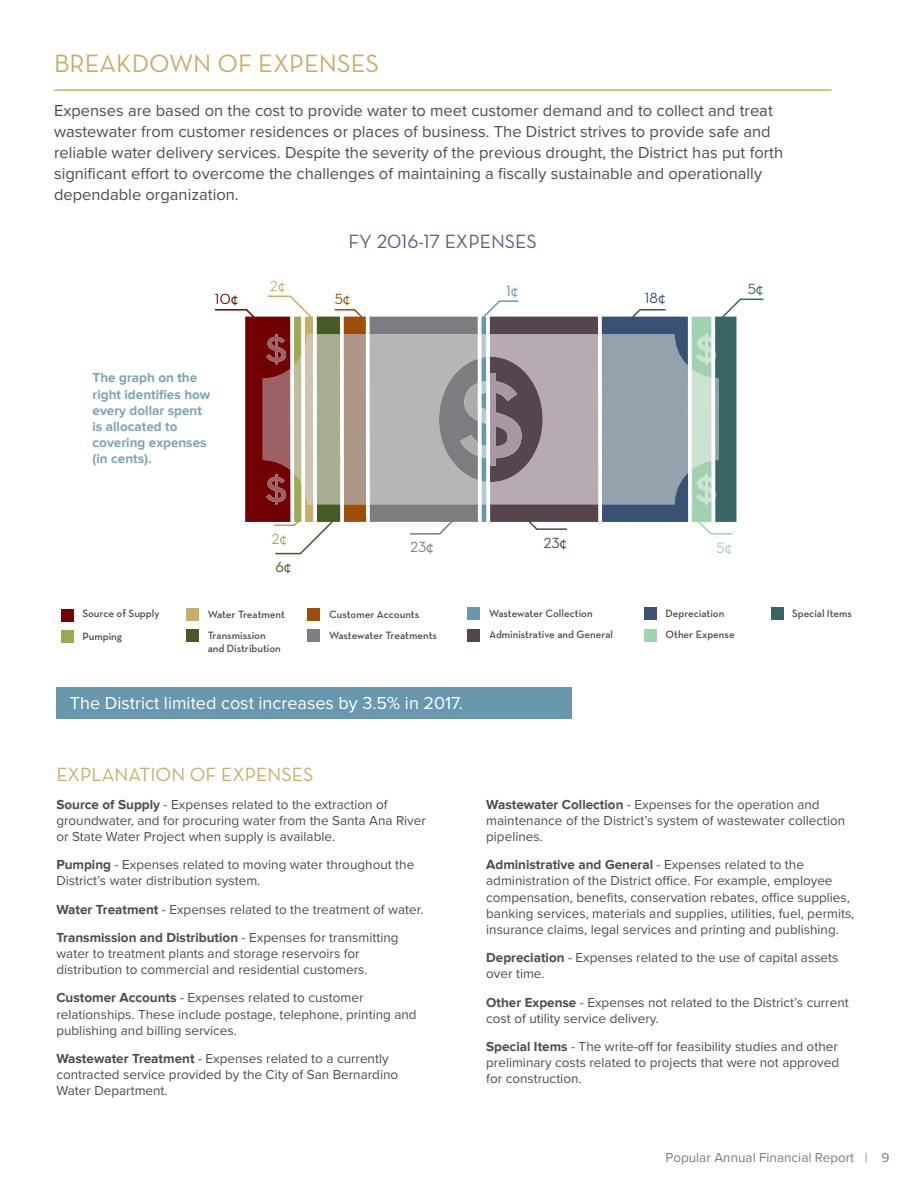
<style>
.page{position:relative;width:918px;height:1188px;background:#fff}
.page>*{position:absolute;margin:0;border:0;box-sizing:border-box;transform-origin:0 0}
.t1{font:25.5px "Neutra Text Book Alt";color:#c9ac68}
.t2{font:19.5px "Neutra Text";color:#c9ac68}
.t3{font:19.5px "Neutra Text Book Alt";color:#536180}
.t4{font:18px "Proxima Nova";color:#fff}
.t5{font:16.5px/21px "Proxima Nova";color:#4d4d4f}
.t6{font:15px/28.5px "Neutra Text Book Alt";color:#9bab52}
.t7{font:15px "Neutra Text Book Alt";color:#700002}
.t8{font:15px "Neutra Text Book Alt";color:#7b7c82}
.t9{font:15px "Neutra Text Book Alt";color:#56444f}
.t10{font:15px "Neutra Text Book Alt";color:#395173}
.t11{font:15px "Neutra Text Book Alt";color:#a0d2b0}
.t12{font:15px "Neutra Text Book Alt";color:#c9ac68}
.t13{font:15px "Neutra Text Book Alt";color:#6998ae}
.t14{font:15px "Neutra Text Book Alt";color:#9d4e0a}
.t15{font:15px "Neutra Text Book Alt";color:#386667}
.t16{font:13.5px/16.2px "Proxima Nova";color:#4d4d4f}
.t17{font:700 13.5px/16.2px "Proxima Nova";color:#7da3b7}
.t18{font:13.5px "Proxima Nova";color:#7c7d81}
.t19{font:600 10.8px/21.1px "Neutra Text";color:#4d4d4f}
.t20{font:600 10.65px "Neutra Text";color:#4d4d4f}
.s1{font-family:"Proxima Nova"}
.s2{color:#455a25}
.s3{font-family:"Proxima Nova";color:#455a25}
.s4{font-weight:700}
</style>
<div class="page">
<hr style="left:54px;top:89px;width:777px;height:2px;background:#c9ac68">
<div style="left:61px;top:610px;width:12px;height:12px;background:#700002"></div>
<div style="left:61px;top:631px;width:12px;height:12px;background:#99a951"></div>
<div style="left:186px;top:608px;width:13px;height:12px;background:#c9ac68"></div>
<div style="left:186px;top:629px;width:13px;height:13px;background:#455a25"></div>
<div style="left:308px;top:608px;width:12px;height:12px;background:#9d4e0a"></div>
<div style="left:308px;top:629px;width:12px;height:13px;background:#7c7d81"></div>
<div style="left:644px;top:608px;width:12px;height:12px;background:#395173"></div>
<div style="left:644px;top:629px;width:12px;height:12px;background:#9fd3b0"></div>
<div style="left:771px;top:608px;width:12px;height:12px;background:#376667"></div>
<div style="left:468px;top:608px;width:12px;height:12px;background:#6898ad"></div>
<div style="left:468px;top:629px;width:12px;height:12px;background:#56444f"></div>
<svg style="left:214px;top:295px;width:550px;height:260px"></svg>
<div style="left:56px;top:687px;width:516px;height:31px;background:#6898ad"></div>
<h1 class="t1" style="left:54px;top:48px;width:327px">BREAKDOWN OF EXPENSES</h1>
<p class="t5" style="left:54px;top:99px;width:731px">Expenses are based on the cost to provide water to meet customer demand and to collect and treat wastewater from customer residences or places of business. The District strives to provide safe and reliable water delivery services. Despite the severity of the previous drought, the District has put forth significant effort to overcome the challenges of maintaining a fiscally sustainable and operationally dependable organization.</p>
<p class="t7" style="left:215px;top:290px;width:25px">10<span class="s1">¢</span></p>
<p class="t17" style="left:93px;top:370px;width:119px">The graph on the right identifies how every dollar spent is allocated to covering expenses (in cents).</p>
<h2 class="t3" style="left:348px;top:230px;width:190px">FY 2016-17 EXPENSES</h2>
<p class="t12" style="left:270px;top:277px;width:17px">2<span class="s1">¢</span></p>
<p class="t13" style="left:506px;top:282px;width:14px">1<span class="s1">¢</span></p>
<p class="t14" style="left:335px;top:290px;width:17px">5<span class="s1">¢</span></p>
<p class="t10" style="left:645px;top:289px;width:22px">18<span class="s1">¢</span></p>
<p class="t15" style="left:748px;top:280px;width:17px">5<span class="s1">¢</span></p>
<p class="t6" style="left:272px;top:524px;width:21px">2<span class="s1">¢<br></span><span class="s2">6</span><span class="s3">¢</span></p>
<p class="t8" style="left:410px;top:538px;width:25px">23<span class="s1">¢</span></p>
<p class="t11" style="left:717px;top:539px;width:17px">5<span class="s1">¢</span></p>
<p class="t9" style="left:543px;top:534px;width:25px">23<span class="s1">¢</span></p>
<p class="t19" style="left:82px;top:602px;width:79px;line-height:23px">Source of Supply<br>Pumping</p>
<p class="t19" style="left:208px;top:603px;width:79px">Water Treatment<br>Transmission</p>
<p class="t19" style="left:208px;top:637px;width:75px">and Distribution</p>
<p class="t19" style="left:489px;top:603px;width:105px">Wastewater Collection</p>
<p class="t20" style="left:792px;top:607px;width:61px">Special Items</p>
<p class="t19" style="left:489px;top:624px;width:125px">Administrative and General</p>
<p class="t19" style="left:329px;top:603px;width:109px">Customer Accounts<br>Wastewater Treatments</p>
<p class="t19" style="left:666px;top:603px;width:71px">Depreciation<br>Other Expense</p>
<h3 class="t4" style="left:70px;top:689px;width:395px">The District limited cost increases by 3.5% in 2017.</h3>
<h2 class="t2" style="left:56px;top:763px;width:259px">EXPLANATION OF EXPENSES</h2>
<p class="t16" style="left:56px;top:795px;width:371px"><span class="s4">Source of Supply</span> - Expenses related to the extraction of groundwater, and for procuring water from the Santa Ana River or State Water Project when supply is available.</p>
<p class="t16" style="left:56px;top:856px;width:359px"><span class="s4">Pumping</span> - Expenses related to moving water throughout the<br>District’s water distribution system.</p>
<p class="t16" style="left:56px;top:894px;width:368px;line-height:28.2px"><span class="s4">Water Treatment</span> - Expenses related to the treatment of water.<br><span class="s4">Transmission and Distribution</span> - Expenses for transmitting</p>
<p class="t16" style="left:56px;top:945px;width:313px">water to treatment plants and storage reservoirs for distribution to commercial and residential customers.</p>
<p class="t16" style="left:56px;top:989px;width:362px"><span class="s4">Customer Accounts</span> - Expenses related to customer relationships. These include postage, telephone, printing and publishing and billing services.</p>
<p class="t16" style="left:56px;top:1050px;width:343px"><span class="s4">Wastewater Treatment</span> - Expenses related to a currently contracted service provided by the City of San Bernardino<br>Water Department.</p>
<p class="t16" style="left:486px;top:795px;width:361px"><span class="s4">Wastewater Collection</span> - Expenses for the operation and maintenance of the District’s system of wastewater collection pipelines.</p>
<p class="t16" style="left:486px;top:856px;width:370px"><span class="s4">Administrative and General</span> - Expenses related to the administration of the District office. For example, employee compensation, benefits, conservation rebates, office supplies, banking services, materials and supplies, utilities, fuel, permits, insurance claims, legal services and printing and publishing.</p>
<p class="t16" style="left:486px;top:949px;width:354px"><span class="s4">Depreciation</span> - Expenses related to the use of capital assets over time.</p>
<p class="t16" style="left:486px;top:993px;width:364px"><span class="s4">Other Expense</span> - Expenses not related to the District’s current cost of utility service delivery.</p>
<p class="t16" style="left:486px;top:1038px;width:354px;text-align:justify"><span class="s4">Special Items</span> - The write-off for feasibility studies and other preliminary costs related to projects that were not approved for construction.</p>
<p class="t18" style="left:666px;top:1148px;width:225px">Popular Annual Financial Report | 9</p>
</div>
